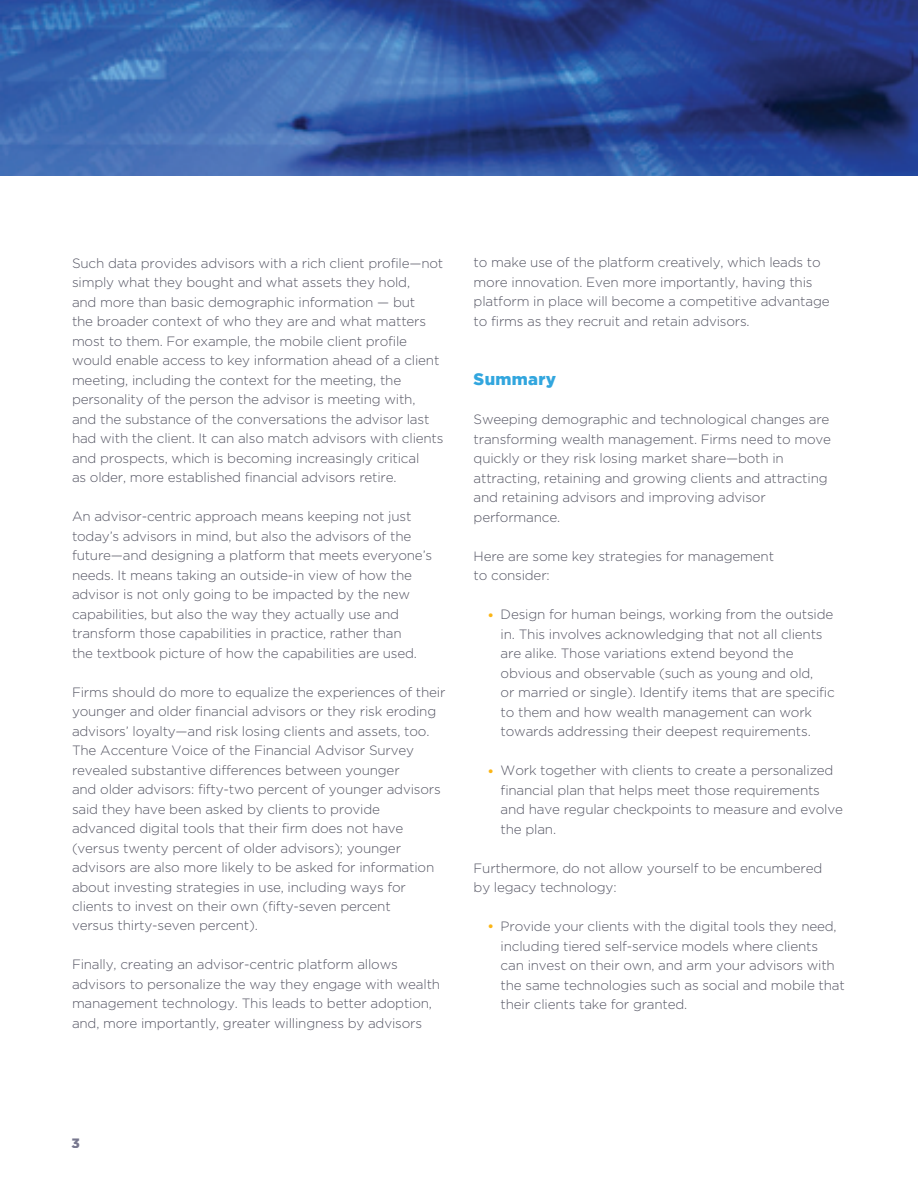
<style>
.page{position:relative;width:918px;height:1188px;background:#fff}
.page>*{position:absolute;margin:0;border:0;box-sizing:border-box;transform-origin:0 0}
.t1{font:900 16.5px "Gotham";letter-spacing:.02em;color:#32a6de}
.t2{font:300 13.5px/19.5px "Gotham";letter-spacing:-.015em;color:#555664}
.t3{font:500 13.5px "Gotham";color:#fbb515}
.t4{font:900 13.5px "Gotham";color:#77778e}
</style>
<div class="page">
<img style="left:1px;top:0;width:916px;height:176px">
<p class="t2" style="left:72px;top:253px;width:373px">Such data provides advisors with a rich client profile—not simply what they bought and what assets they hold,<br>and more than basic demographic information — but<br>the broader context of who they are and what matters most to them. For example, the mobile client profile would enable access to key information ahead of a client meeting, including the context for the meeting, the personality of the person the advisor is meeting with,<br>and the substance of the conversations the advisor last had with the client. It can also match advisors with clients and prospects, which is becoming increasingly critical<br>as older, more established financial advisors retire.</p>
<p class="t2" style="left:72px;top:506px;width:362px">An advisor-centric approach means keeping not just today’s advisors in mind, but also the advisors of the future—and designing a platform that meets everyone’s needs. It means taking an outside-in view of how the advisor is not only going to be impacted by the new capabilities, but also the way they actually use and transform those capabilities in practice, rather than<br>the textbook picture of how the capabilities are used.</p>
<p class="t2" style="left:72px;top:682px;width:375px">Firms should do more to equalize the experiences of their younger and older financial advisors or they risk eroding advisors’ loyalty—and risk losing clients and assets, too.<br>The Accenture Voice of the Financial Advisor Survey revealed substantive differences between younger<br>and older advisors: fifty-two percent of younger advisors said they have been asked by clients to provide advanced digital tools that their firm does not have (versus twenty percent of older advisors); younger advisors are also more likely to be asked for information about investing strategies in use, including ways for clients to invest on their own (fifty-seven percent<br>versus thirty-seven percent).</p>
<p class="t2" style="left:72px;top:955px;width:370px">Finally, creating an advisor-centric platform allows advisors to personalize the way they engage with wealth management technology. This leads to better adoption, and, more importantly, greater willingness by advisors</p>
<p class="t2" style="left:474px;top:253px;width:358px">to make use of the platform creatively, which leads to more innovation. Even more importantly, having this platform in place will become a competitive advantage to firms as they recruit and retain advisors.</p>
<p class="t1" style="left:474px;top:373px;width:84px">Summary</p>
<p class="t2" style="left:474px;top:410px;width:359px">Sweeping demographic and technological changes are transforming wealth management. Firms need to move quickly or they risk losing market share—both in attracting, retaining and growing clients and attracting and retaining advisors and improving advisor performance.</p>
<p class="t2" style="left:474px;top:546px;width:302px">Here are some key strategies for management to consider:</p>
<p class="t2" style="left:501px;top:605px;width:336px">Design for human beings, working from the outside in. This involves acknowledging that not all clients are alike. Those variations extend beyond the obvious and observable (such as young and old,<br>or married or single). Identify items that are specific to them and how wealth management can work towards addressing their deepest requirements.</p>
<p class="t2" style="left:501px;top:760px;width:344px">Work together with clients to create a personalized financial plan that helps meet those requirements and have regular checkpoints to measure and evolve the plan.</p>
<p class="t2" style="left:474px;top:858px;width:350px">Furthermore, do not allow yourself to be encumbered by legacy technology:</p>
<p class="t2" style="left:501px;top:916px;width:346px">Provide your clients with the digital tools they need, including tiered self-service models where clients can invest on their own, and arm your advisors with the same technologies such as social and mobile that their clients take for granted.</p>
<p class="t3" style="left:487px;top:608px;width:8px">•</p>
<p class="t3" style="left:487px;top:764px;width:8px">•</p>
<p class="t3" style="left:487px;top:919px;width:8px">•</p>
<p class="t4" style="left:72px;top:1138px;width:10px">3</p>
</div>
